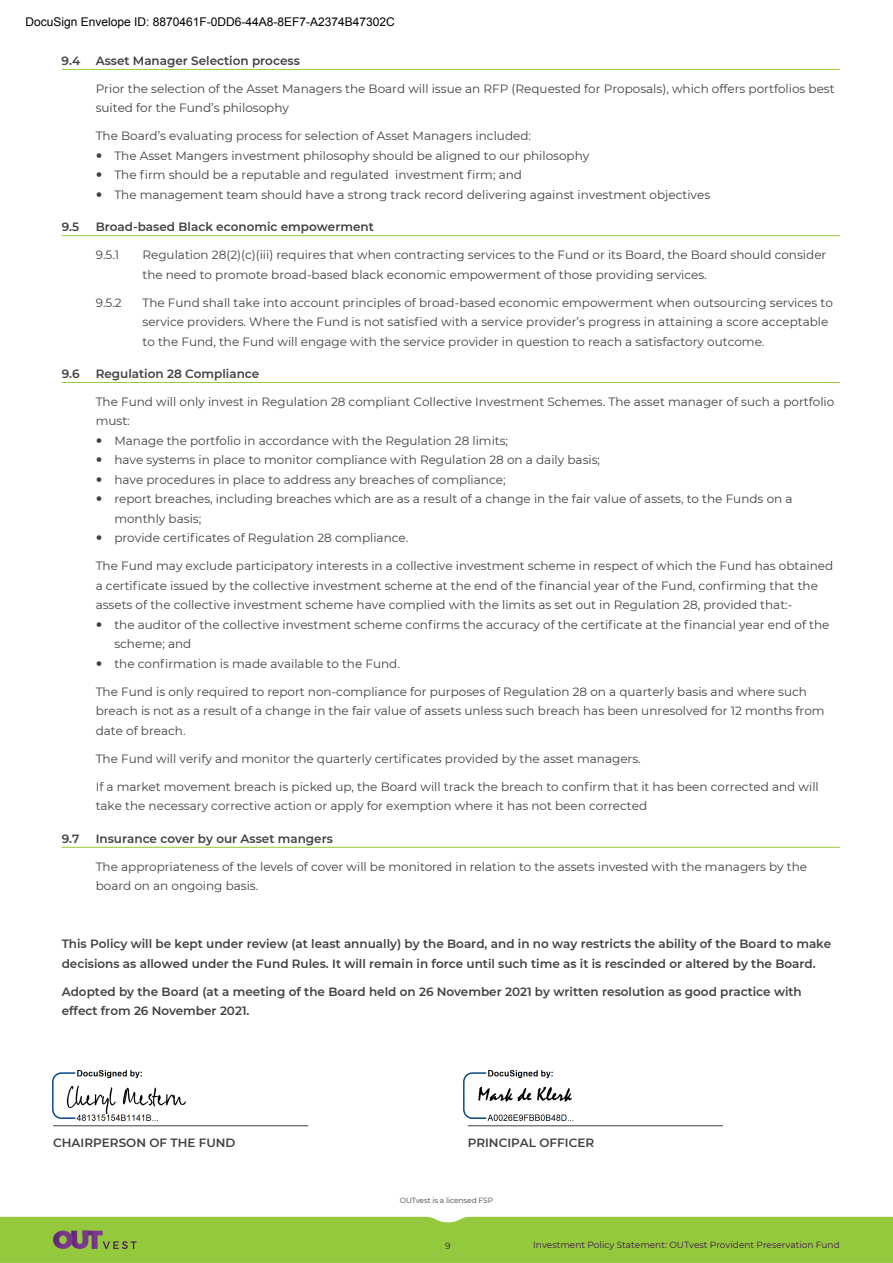
<style>
.page{position:relative;width:893px;height:1263px;background:#fff}
.page>*{position:absolute;margin:0;border:0;box-sizing:border-box;transform-origin:0 0}
.t1{font:12px/19.5px "Montserrat";color:#414042}
.t2{font:600 12px/19.5px "Montserrat";color:#414042}
.t3{font:12px "Arial";color:#000}
.t4{font:9px "Montserrat";color:#3d134c}
.t5{font:7.5px "Montserrat";letter-spacing:-.01em;color:#414042}
</style>
<div class="page">
<div style="left:0;top:1217px;width:893px;height:46px;background:#95c93d"></div>
<hr style="left:62px;top:69px;width:778px;height:1px;background:#95c93d">
<hr style="left:62px;top:235px;width:778px;height:1px;background:#95c93d">
<hr style="left:62px;top:382px;width:778px;height:1px;background:#95c93d">
<hr style="left:62px;top:847px;width:778px;height:1px;background:#95c93d">
<hr style="left:53px;top:1125px;width:255px;height:1px;background:#414042">
<hr style="left:468px;top:1125px;width:255px;height:1px;background:#414042">
<img style="left:52px;top:1070px;width:134px;height:51px">
<img style="left:464px;top:1070px;width:110px;height:51px">
<p class="t3" style="left:26px;top:15px;width:371px">DocuSign Envelope ID: 8870461F-0DD6-44A8-8EF7-A2374B47302C</p>
<p class="t2" style="left:62px;top:50px;width:20px">9.4</p>
<p class="t2" style="left:96px;top:50px;width:206px">Asset Manager Selection process</p>
<p class="t1" style="left:96px;top:78px;width:740px">Prior the selection of the Asset Managers the Board will issue an RFP (Requested for Proposals), which offers portfolios best suited for the Fund’s philosophy</p>
<p class="t1" style="left:114px;top:126px;width:597px;text-indent:-19px">The Board’s evaluating process for selection of Asset Managers included:<br>The Asset Mangers investment philosophy should be aligned to our philosophy<br>The firm should be a reputable and regulated investment firm; and<br>The management team should have a strong track record delivering against investment objectives</p>
<p class="t2" style="left:62px;top:216px;width:19px">9.5</p>
<p class="t2" style="left:96px;top:216px;width:280px">Broad-based Black economic empowerment</p>
<p class="t1" style="left:96px;top:245px;width:25px">9.5.1</p>
<p class="t1" style="left:142px;top:245px;width:685px">Regulation 28(2)(c)(iii) requires that when contracting services to the Fund or its Board, the Board should consider the need to promote broad-based black economic empowerment of those providing services.</p>
<p class="t1" style="left:96px;top:292px;width:28px">9.5.2</p>
<p class="t1" style="left:142px;top:292px;width:692px">The Fund shall take into account principles of broad-based economic empowerment when outsourcing services to service providers. Where the Fund is not satisfied with a service provider’s progress in attaining a score acceptable to the Fund, the Fund will engage with the service provider in question to reach a satisfactory outcome.</p>
<p class="t2" style="left:62px;top:363px;width:19px">9.6</p>
<p class="t2" style="left:96px;top:363px;width:165px">Regulation 28 Compliance</p>
<p class="t1" style="left:96px;top:391px;width:740px">The Fund will only invest in Regulation 28 compliant Collective Investment Schemes. The asset manager of such a portfolio</p>
<p class="t1" style="left:96px;top:411px;width:36px">must:</p>
<p class="t1" style="left:114px;top:430px;width:395px">Manage the portfolio in accordance with the Regulation 28 limits;</p>
<p class="t1" style="left:114px;top:450px;width:487px">have systems in place to monitor compliance with Regulation 28 on a daily basis;</p>
<p class="t1" style="left:114px;top:469px;width:393px">have procedures in place to address any breaches of compliance;</p>
<p class="t1" style="left:114px;top:489px;width:680px">report breaches, including breaches which are as a result of a change in the fair value of assets, to the Funds on a</p>
<p class="t1" style="left:114px;top:508px;width:88px">monthly basis;</p>
<p class="t1" style="left:114px;top:528px;width:296px">provide certificates of Regulation 28 compliance.</p>
<p class="t1" style="left:96px;top:556px;width:739px">The Fund may exclude participatory interests in a collective investment scheme in respect of which the Fund has obtained a certificate issued by the collective investment scheme at the end of the financial year of the Fund, confirming that the assets of the collective investment scheme have complied with the limits as set out in Regulation 28, provided that:-</p>
<p class="t1" style="left:114px;top:614px;width:717px">the auditor of the collective investment scheme confirms the accuracy of the certificate at the financial year end of the scheme; and<br>the confirmation is made available to the Fund.</p>
<p class="t1" style="left:96px;top:681px;width:730px">The Fund is only required to report non-compliance for purposes of Regulation 28 on a quarterly basis and where such breach is not as a result of a change in the fair value of assets unless such breach has been unresolved for 12 months from date of breach.</p>
<p class="t1" style="left:96px;top:748px;width:547px">The Fund will verify and monitor the quarterly certificates provided by the asset managers.</p>
<p class="t1" style="left:96px;top:776px;width:725px">If a market movement breach is picked up, the Board will track the breach to confirm that it has been corrected and will take the necessary corrective action or apply for exemption where it has not been corrected</p>
<p class="t2" style="left:62px;top:828px;width:19px">9.7</p>
<p class="t2" style="left:96px;top:828px;width:239px">Insurance cover by our Asset mangers</p>
<p class="t1" style="left:96px;top:856px;width:713px">The appropriateness of the levels of cover will be monitored in relation to the assets invested with the managers by the board on an ongoing basis.</p>
<p class="t2" style="left:62px;top:934px;width:771px">This Policy will be kept under review (at least annually) by the Board, and in no way restricts the ability of the Board to make decisions as allowed under the Fund Rules. It will remain in force until such time as it is rescinded or altered by the Board.</p>
<p class="t2" style="left:62px;top:981px;width:742px">Adopted by the Board (at a meeting of the Board held on 26 November 2021 by written resolution as good practice with effect from 26 November 2021.</p>
<p class="t2" style="left:53px;top:1132px;width:184px">CHAIRPERSON OF THE FUND</p>
<p class="t2" style="left:468px;top:1132px;width:128px">PRINCIPAL OFFICER</p>
<p class="t5" style="left:400px;top:1196px;width:95px">OUTvest is a licensed FSP</p>
<p class="t4" style="left:445px;top:1239px;width:7px">9</p>
<p class="t4" style="left:533px;top:1239px;width:308px">Investment Policy Statement: OUTvest Provident Preservation Fund</p>
</div>
